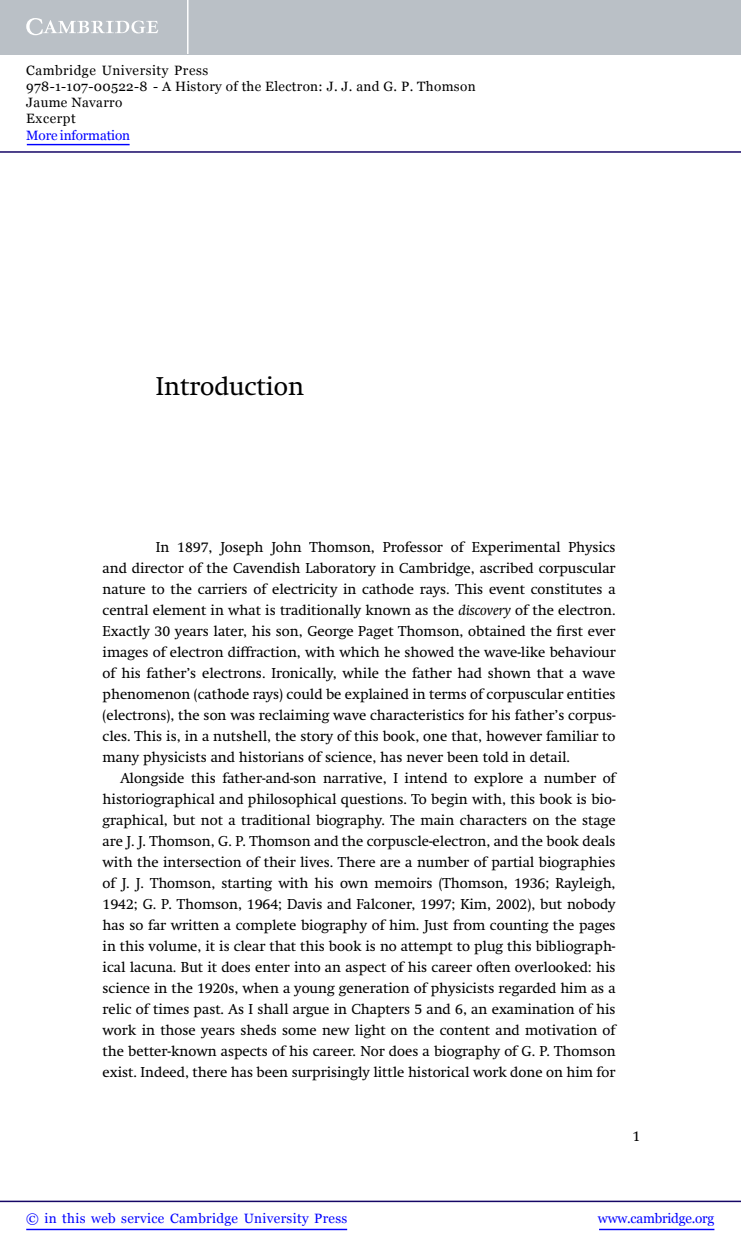
<style>
.page{position:relative;width:741px;height:1253px;background:#fff}
.page>*{position:absolute;margin:0;border:0;box-sizing:border-box;transform-origin:0 0}
.t1{font:25.5px "Swift";color:#000}
.t2{font:14.25px "Swift";color:#000}
.t3{font:13.5px/16.2px "Georgia";letter-spacing:.025em;color:#000}
.t4{font:13.5px "Georgia";letter-spacing:.025em;color:#00f}
.t5{font:13.5px "Georgia";letter-spacing:-.015em;color:#00f}
.t6{font:13.5px "Georgia";letter-spacing:-.01em;color:#00f}
.s1{font-style:italic}
</style>
<div class="page">
<div style="left:0;top:0;width:741px;height:54px;background:#bac0c6"></div>
<svg style="left:26px;top:18px;width:132px;height:17px"></svg>
<hr style="left:187px;top:0;width:2px;height:54px;background:#fff">
<hr style="left:0;top:151px;width:741px;height:2px;background:#150666">
<hr style="left:27px;top:144px;width:103px;height:1px;background:#00f">
<hr style="left:599px;top:1228px;width:115px;height:2px;background:#00f">
<hr style="left:0;top:1200px;width:741px;height:2px;background:#150666">
<hr style="left:26px;top:1228px;width:321px;height:2px;background:#00f">
<p class="t3" style="left:26px;top:62px;width:451px">Cambridge University Press<br>978-1-107-00522-8 - A History of the Electron: J. J. and G. P. Thomson<br>Jaume Navarro<br>Excerpt</p>
<p class="t6" style="left:26px;top:127px;width:105px">More information</p>
<p class="t1" style="left:156px;top:372px;width:150px">Introduction</p>
<p class="t2" style="left:156px;top:539px;width:461px">In 1897, Joseph John Thomson, Professor of Experimental Physics</p>
<p class="t2" style="left:103px;top:560px;width:514px">and director of the Cavendish Laboratory in Cambridge, ascribed corpuscular</p>
<p class="t2" style="left:103px;top:581px;width:514px">nature to the carriers of electricity in cathode rays. This event constitutes a</p>
<p class="t2" style="left:103px;top:602px;width:515px">central element in what is traditionally known as the <span class="s1">discovery</span> of the electron.</p>
<p class="t2" style="left:103px;top:623px;width:515px">Exactly 30 years later, his son, George Paget Thomson, obtained the first ever</p>
<p class="t2" style="left:103px;top:644px;width:515px">images of electron diffraction, with which he showed the wave-like behaviour</p>
<p class="t2" style="left:103px;top:665px;width:514px">of his father’s electrons. Ironically, while the father had shown that a wave</p>
<p class="t2" style="left:103px;top:686px;width:515px">phenomenon (cathode rays) could be explained in terms of corpuscular entities</p>
<p class="t2" style="left:103px;top:707px;width:515px">(electrons), the son was reclaiming wave characteristics for his father’s corpus-</p>
<p class="t2" style="left:103px;top:728px;width:514px">cles. This is, in a nutshell, the story of this book, one that, however familiar to</p>
<p class="t2" style="left:103px;top:749px;width:469px">many physicists and historians of science, has never been told in detail.</p>
<p class="t2" style="left:121px;top:770px;width:497px">Alongside this father-and-son narrative, I intend to explore a number of</p>
<p class="t2" style="left:103px;top:791px;width:514px">historiographical and philosophical questions. To begin with, this book is bio-</p>
<p class="t2" style="left:103px;top:812px;width:514px">graphical, but not a traditional biography. The main characters on the stage</p>
<p class="t2" style="left:103px;top:833px;width:515px">are J. J. Thomson, G. P. Thomson and the corpuscle-electron, and the book deals</p>
<p class="t2" style="left:103px;top:854px;width:514px">with the intersection of their lives. There are a number of partial biographies</p>
<p class="t2" style="left:103px;top:875px;width:514px">of J. J. Thomson, starting with his own memoirs (Thomson, 1936; Rayleigh,</p>
<p class="t2" style="left:103px;top:896px;width:514px">1942; G. P. Thomson, 1964; Davis and Falconer, 1997; Kim, 2002), but nobody</p>
<p class="t2" style="left:103px;top:917px;width:515px">has so far written a complete biography of him. Just from counting the pages</p>
<p class="t2" style="left:103px;top:938px;width:514px">in this volume, it is clear that this book is no attempt to plug this bibliograph-</p>
<p class="t2" style="left:103px;top:959px;width:514px">ical lacuna. But it does enter into an aspect of his career often overlooked: his</p>
<p class="t2" style="left:103px;top:980px;width:515px">science in the 1920s, when a young generation of physicists regarded him as a</p>
<p class="t2" style="left:103px;top:1001px;width:514px">relic of times past. As I shall argue in Chapters 5 and 6, an examination of his</p>
<p class="t2" style="left:103px;top:1022px;width:514px">work in those years sheds some new light on the content and motivation of</p>
<p class="t2" style="left:103px;top:1043px;width:515px">the better-known aspects of his career. Nor does a biography of G. P. Thomson</p>
<p class="t2" style="left:103px;top:1064px;width:514px">exist. Indeed, there has been surprisingly little historical work done on him for</p>
<p class="t2" style="left:633px;top:1127px;width:9px">1</p>
<p class="t4" style="left:26px;top:1211px;width:323px">© in this web service Cambridge University Press</p>
<p class="t5" style="left:598px;top:1211px;width:118px">www.cambridge.org</p>
</div>
